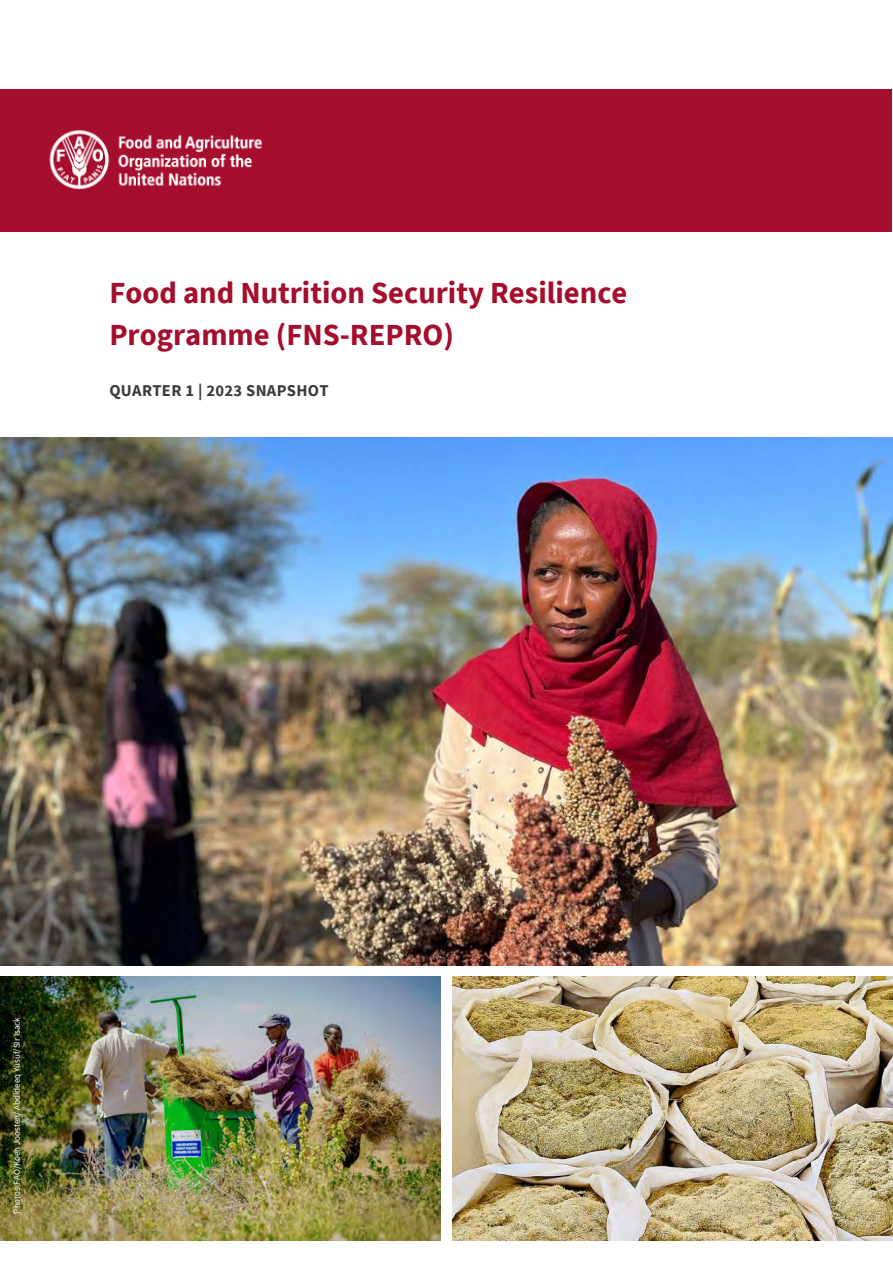
<style>
.page{position:relative;width:893px;height:1264px;background:#fff}
.page>*{position:absolute;margin:0;border:0;box-sizing:border-box;transform-origin:0 0}
.t1{font:700 30.6px/42.8px "Source Sans Pro";color:#a50e2d}
.t2{font:700 16.5px "Source Sans Pro";letter-spacing:.02em;color:#3b3b3b}
.t3{font:9px "Source Sans Pro";color:#fff}
</style>
<div class="page">
<img style="left:0;top:438px;width:892px;height:527px">
<img style="left:0;top:976px;width:441px;height:264px">
<img style="left:452px;top:976px;width:440px;height:264px">
<div style="left:0;top:89px;width:891px;height:142px;background:#a50e2d"></div>
<img style="left:49px;top:130px;width:213px;height:60px">
<p class="t1" style="left:109px;top:270px;width:519px">Food and Nutrition Security Resilience<br>Programme (FNS-REPRO)</p>
<p class="t2" style="left:109px;top:380px;width:221px">QUARTER 1 | 2023 SNAPSHOT</p>
<p class="t3" style="left:11px;top:1213px;width:198px;rotate:-90deg">Photos:FAO/Koen Joosten/ Abdideeq Yusuf/SIr Isack</p>
</div>
